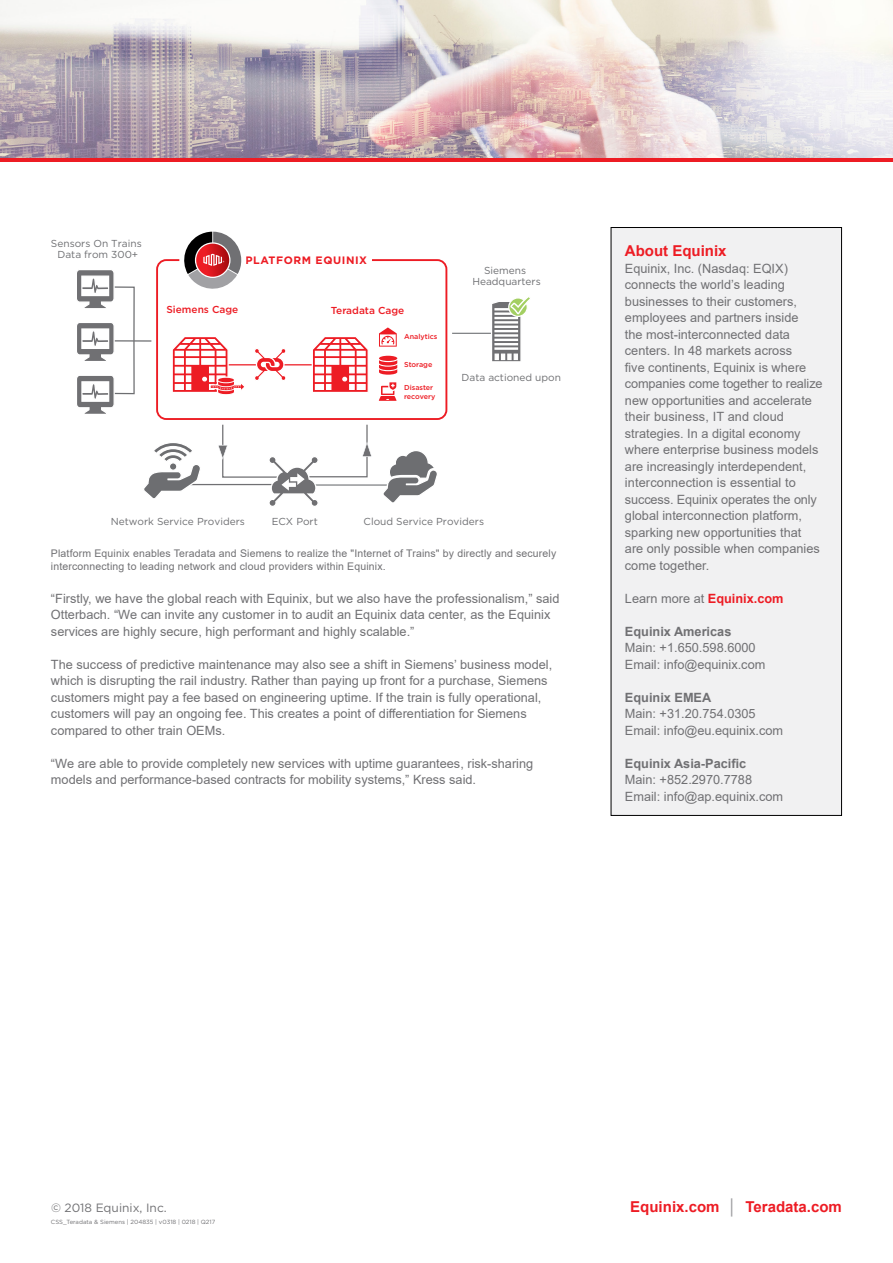
<style>
.page{position:relative;width:893px;height:1263px;background:#fff}
.page>*{position:absolute;margin:0;border:0;box-sizing:border-box;transform-origin:0 0}
.t1{font:700 15px "Arial";color:#ed1c24}
.t2{font:12.75px/16.5px "Arial";color:#707073}
.t3{font:700 12.75px "Arial";color:#707073}
.t4{font:12px "Gotham";color:#707073}
.t5{font:700 10.8px "Gotham";letter-spacing:.055em;color:#ed1c24}
.t6{font:10.5px/12.5px "Arial";letter-spacing:.015em;color:#707073}
.t7{font:10.05px/11.7px "Gotham";color:#6d6e71;text-align:center}
.t8{font:500 10.05px "Gotham";color:#ed1c24}
.t9{font:500 7.2px/8.6px "Gotham";color:#ed1c24}
.t10{font:6px "Gotham";color:#707073}
.s1{font-weight:700;color:#ed1c24}
.s2{color:#a1a1a4}
</style>
<div class="page">
<hr style="left:0;top:158px;width:893px;height:4px;background:#ed1c24">
<div style="left:611px;top:227px;width:230px;height:588px;background:#f1f1f2"></div>
<div style="left:611px;top:227px;width:231px;height:589px;border:1px solid #000"></div>
<img style="left:0;top:0;width:893px;height:158px">
<hr style="left:423px;top:333px;width:70px;height:1px;background:#808285">
<hr style="left:92px;top:340px;width:90px;height:2px;background:#6d6e71">
<hr style="left:297px;top:484px;width:91px;height:2px;background:#808285">
<hr style="left:180px;top:484px;width:100px;height:1px;background:#707073">
<svg style="left:151px;top:262px;width:301px;height:155px"></svg>
<div style="left:156px;top:259px;width:291px;height:161px;border:2px solid #ed1c24;border-radius:9px"></div>
<hr style="left:222px;top:364px;width:100px;height:1px;background:#ed1c24">
<svg style="left:254px;top:348px;width:33px;height:33px"></svg>
<div style="left:235px;top:255px;width:137px;height:13px;background:#fff"></div>
<div style="left:179px;top:227px;width:67px;height:67px;background:#fff;border-radius:50%"></div>
<svg style="left:180px;top:232px;width:61px;height:61px"></svg>
<svg style="left:379px;top:382px;width:18px;height:19px"></svg>
<svg style="left:379px;top:327px;width:18px;height:20px"></svg>
<svg style="left:379px;top:356px;width:18px;height:19px"></svg>
<svg style="left:77px;top:270px;width:58px;height:144px"></svg>
<svg style="left:491px;top:297px;width:39px;height:65px"></svg>
<svg style="left:218px;top:418px;width:154px;height:88px"></svg>
<svg style="left:172px;top:336px;width:74px;height:59px"></svg>
<svg style="left:382px;top:451px;width:55px;height:52px"></svg>
<svg style="left:144px;top:443px;width:58px;height:56px"></svg>
<svg style="left:312px;top:336px;width:57px;height:57px"></svg>
<p class="t7" style="left:51px;top:237px;width:92px">Sensors On Trains<br>Data from 300+</p>
<p class="t5" style="left:245px;top:253px;width:123px">PLATFORM EQUINIX</p>
<p class="t8" style="left:166px;top:303px;width:73px">Siemens Cage</p>
<p class="t8" style="left:331px;top:304px;width:75px">Teradata Cage</p>
<p class="t9" style="left:404px;top:332px;width:35px">Analytics</p>
<p class="t9" style="left:404px;top:360px;width:30px">Storage</p>
<p class="t9" style="left:404px;top:384px;width:33px">Disaster recovery</p>
<p class="t7" style="left:472px;top:264px;width:70px">Siemens<br>Headquarters</p>
<p class="t7" style="left:462px;top:371px;width:101px">Data actioned upon</p>
<p class="t7" style="left:111px;top:515px;width:136px">Network Service Providers</p>
<p class="t7" style="left:272px;top:515px;width:48px">ECX Port</p>
<p class="t7" style="left:364px;top:515px;width:122px">Cloud Service Providers</p>
<p class="t6" style="left:51px;top:547px;width:507px">Platform Equinix enables Teradata and Siemens to realize the "Internet of Trains" by directly and securely interconnecting to leading network and cloud providers within Equinix.</p>
<p class="t2" style="left:51px;top:590px;width:510px">“Firstly, we have the global reach with Equinix, but we also have the professionalism,” said<br>Otterbach. “We can invite any customer in to audit an Equinix data center, as the Equinix services are highly secure, high performant and highly scalable.”</p>
<p class="t2" style="left:51px;top:656px;width:503px">The success of predictive maintenance may also see a shift in Siemens’ business model, which is disrupting the rail industry. Rather than paying up front for a purchase, Siemens customers might pay a fee based on engineering uptime. If the train is fully operational, customers will pay an ongoing fee. This creates a point of differentiation for Siemens compared to other train OEMs.</p>
<p class="t2" style="left:51px;top:755px;width:484px">“We are able to provide completely new services with uptime guarantees, risk-sharing models and performance-based contracts for mobility systems,” Kress said.</p>
<p class="t1" style="left:625px;top:240px;width:103px">About Equinix</p>
<p class="t2" style="left:625px;top:260px;width:199px">Equinix, Inc. (Nasdaq: EQIX) connects the world’s leading businesses to their customers, employees and partners inside<br>the most-interconnected data centers. In 48 markets across<br>five continents, Equinix is where companies come together to realize new opportunities and accelerate their business, IT and cloud strategies. In a digital economy where enterprise business models are increasingly interdependent, interconnection is essential to success. Equinix operates the only global interconnection platform, sparking new opportunities that are only possible when companies come together.</p>
<p class="t2" style="left:625px;top:590px;width:160px">Learn more at <span class="s1">Equinix.com</span></p>
<p class="t3" style="left:625px;top:622px;width:108px">Equinix Americas</p>
<p class="t2" style="left:625px;top:639px;width:142px">Main: +1.650.598.6000<br>Email: info@equinix.com</p>
<p class="t3" style="left:625px;top:688px;width:88px">Equinix EMEA</p>
<p class="t2" style="left:625px;top:705px;width:160px">Main: +31.20.754.0305<br>Email: info@eu.equinix.com</p>
<p class="t3" style="left:625px;top:754px;width:123px">Equinix Asia-Pacific</p>
<p class="t2" style="left:625px;top:771px;width:160px">Main: +852.2970.7788<br>Email: info@ap.equinix.com</p>
<p class="t4" style="left:51px;top:1200px;width:117px">© 2018 Equinix, Inc.</p>
<p class="t1" style="left:630px;top:1196px;width:213px">Equinix.com <span class="s2">│</span> Teradata.com</p>
<p class="t10" style="left:51px;top:1217px;width:166px">CSS_Teradata &amp; Siemens | 204835 | v0318 | 0218 | Q217</p>
</div>
